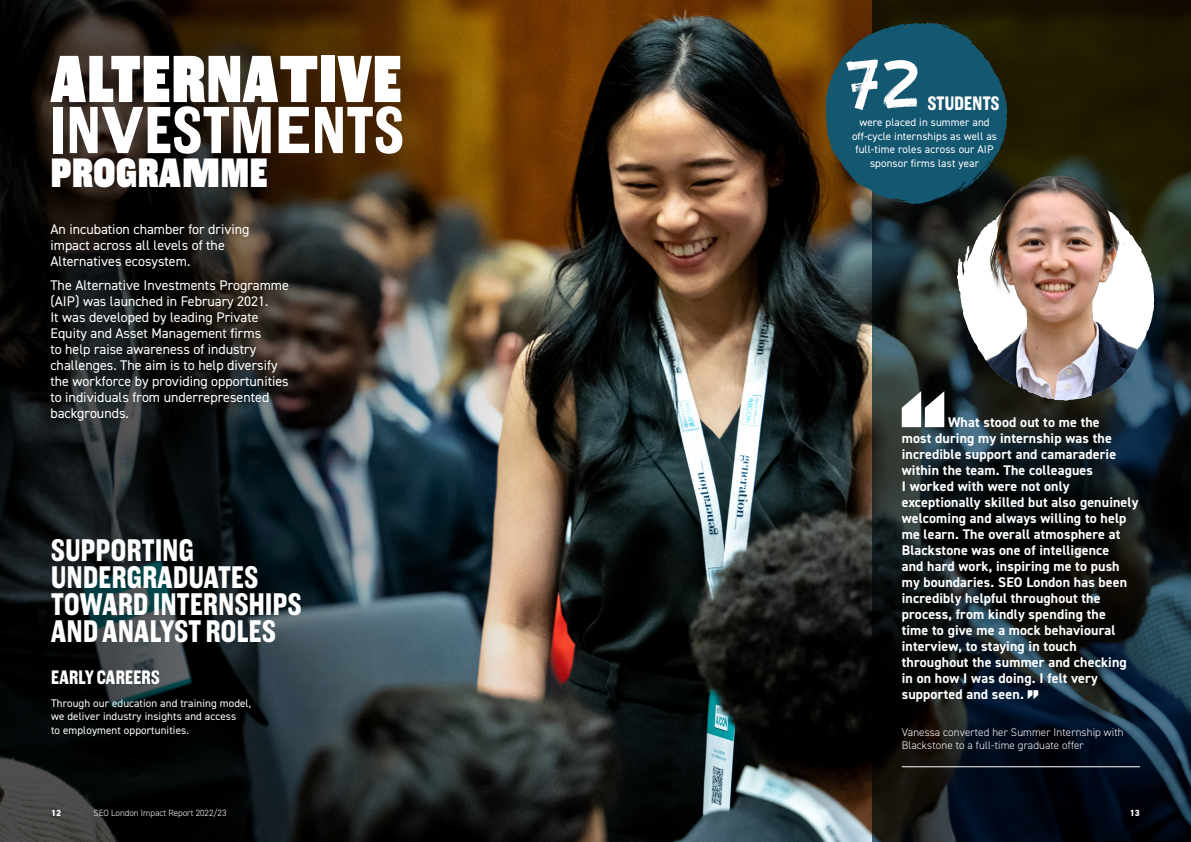
<style>
.page{position:relative;width:1191px;height:842px;background:#fff}
.page>*{position:absolute;margin:0;border:0;box-sizing:border-box;transform-origin:0 0}
.Paint_number_small{font:80px "Longterms";color:#fff}
.Section_heading_H1{font:900 68px "Americane Cond";letter-spacing:.015em;color:#fff}
.Section_heading_H1-2{font:700 68px "Americane Cond";letter-spacing:.015em;color:#fff}
.Section_heading_H2{font:900 42px "Americane Cond";letter-spacing:.015em;color:#fff}
.NEW_H2{font:700 32px/27px "Americane Cond";letter-spacing:.015em;color:#fff}
.NEW_H4{font:700 20px "Americane Cond";letter-spacing:.015em;color:#fff}
.Quote_H2{font:700 14px/16px "DIN2014";letter-spacing:.01em;color:#fff}
.NEW_INTRO{font:14px/16px "DIN2014";color:#fff}
.Paragraph{font:11px/13.7px "DIN2014";letter-spacing:.01em;color:#fff}
.Quote_citation{font:300 11px/13.7px "DIN2014";letter-spacing:.01em;color:#fff}
.t1{font:300 9px "DIN2014";color:#fff}
.t2{font:800 9px "DIN2014";color:#fff}
.s1{font-family:"Americane"}
</style>
<div class="page">
<img style="left:672px;top:0;width:200px;height:842px">
<img style="left:0;top:0;width:672px;height:842px">
<svg style="left:872px;top:0;width:319px;height:842px;background:#141b1b"></svg>
<img style="left:957px;top:195px;width:197px;height:206px">
<img style="left:964px;top:204px;width:16px;height:58px">
<img style="left:980px;top:166px;width:151px;height:132px">
<hr style="left:901px;top:766px;width:239px;height:1px;background:#fff">
<svg style="left:901px;top:391px;width:43px;height:36px"></svg>
<svg style="left:1027px;top:690px;width:11px;height:9px"></svg>
<svg style="left:825px;top:21px;width:182px;height:183px;background:#1c4c58"></svg>
<p class="Section_heading_H1" style="left:51px;top:39px;width:352px">ALTERNA<span class="s1">T</span>IVE</p>
<p class="Paint_number_small" style="left:843px;top:40px;width:78px">72</p>
<p class="NEW_H4" style="left:927px;top:91px;width:73px">STUDENTS</p>
<p class="Section_heading_H1-2" style="left:51px;top:90px;width:354px">IN<span class="s1">V</span>ESTM<span class="s1">E</span>NTS</p>
<p class="Section_heading_H2" style="left:51px;top:148px;width:218px">PROGRA<span class="s1">M</span>ME</p>
<p class="Paragraph" style="left:852px;top:115px;width:146px;text-align:center">were placed in summer and off-cycle internships as well as full-time roles across our AIP sponsor firms last year</p>
<p class="NEW_INTRO" style="left:50px;top:221px;width:201px">An incubation chamber for driving impact across all levels of the<br>Alternatives ecosystem.</p>
<p class="NEW_INTRO" style="left:50px;top:277px;width:240px">The Alternative Investments Programme (AIP) was launched in February 2021.<br>It was developed by leading Private Equity and Asset Management firms<br>to help raise awareness of industry challenges. The aim is to help diversify the workforce by providing opportunities to individuals from underrepresented backgrounds.</p>
<p class="NEW_H2" style="left:51px;top:537px;width:252px">SUPPORTING<br>UNDERGRADUATES<br>TOWARD INTERNSHIPS<br>AND ANALYST ROLES</p>
<p class="NEW_H4" style="left:51px;top:666px;width:110px">EARLY CAREERS</p>
<p class="Paragraph" style="left:51px;top:696px;width:202px">Through our education and training model, we deliver industry insights and access<br>to employment opportunities.</p>
<p class="Quote_H2" style="left:901px;top:414px;width:238px;text-indent:46px">What stood out to me the<br>most during my internship was the incredible support and camaraderie within the team. The colleagues<br>I worked with were not only exceptionally skilled but also genuinely welcoming and always willing to help me learn. The overall atmosphere at<br>Blackstone was one of intelligence<br>and hard work, inspiring me to push my boundaries. SEO London has been incredibly helpful throughout the process, from kindly spending the<br>time to give me a mock behavioural interview, to staying in touch throughout the summer and checking in on how I was doing. I felt very supported and seen.</p>
<p class="Quote_citation" style="left:901px;top:725px;width:223px">Vanessa converted her Summer Internship with<br>Blackstone to a full-time graduate offer</p>
<p class="t2" style="left:51px;top:807px;width:12px">12</p>
<p class="t1" style="left:94px;top:808px;width:134px">SEO London Impact Report 2022/23</p>
<p class="t2" style="left:1129px;top:807px;width:12px">13</p>
</div>
